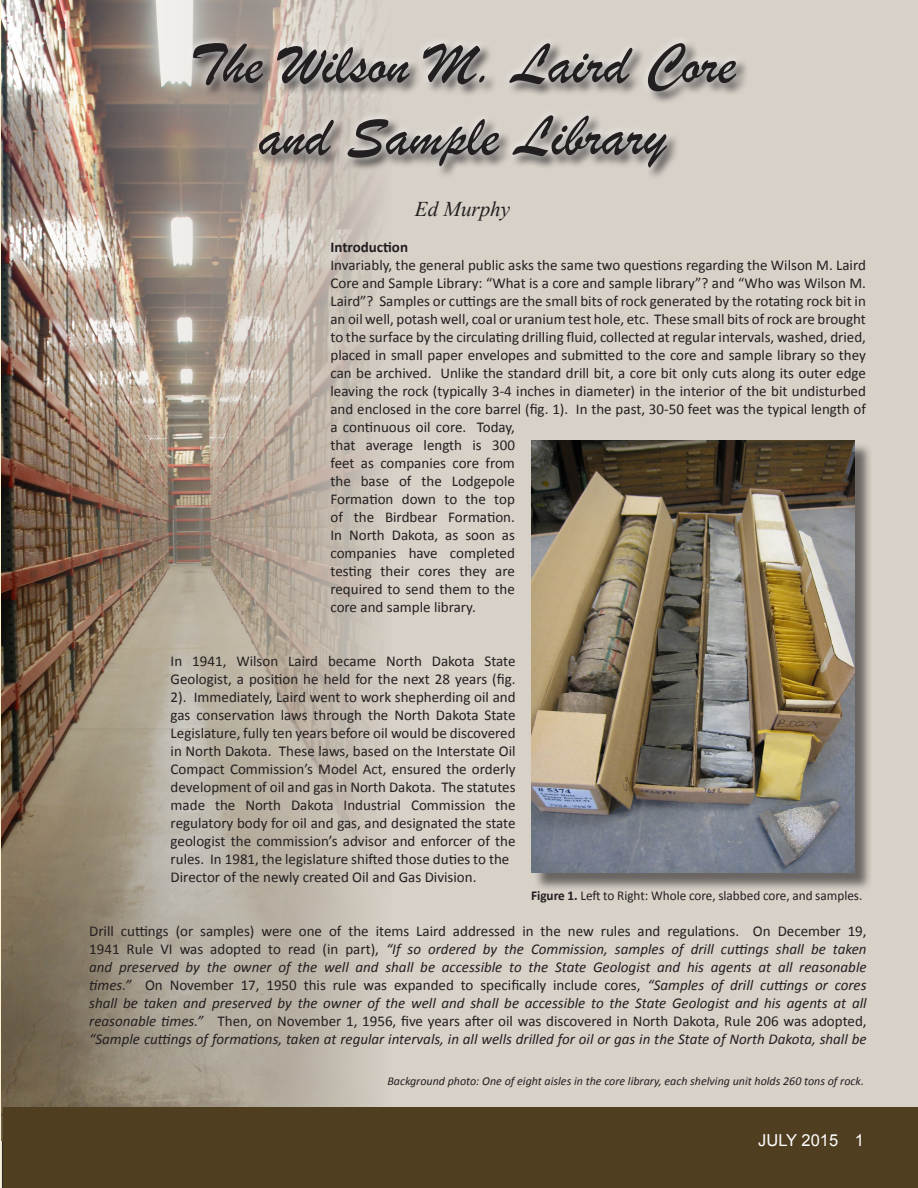
<style>
.page{position:relative;width:918px;height:1188px;background:#fff}
.page>*{position:absolute;margin:0;border:0;box-sizing:border-box;transform-origin:0 0}
.t1{font:italic 21px "Times New Roman";color:#231f20}
.t2{font:16.5px "Arial";color:#fff}
.t3{font:15px/18px "Calibri";color:#231f20}
.t4{font:italic 15px/18px "Calibri";color:#231f20;text-align:justify}
.t5{font:700 15px "Calibri";color:#231f20}
.t6{font:13.5px "Calibri";color:#231f20}
.t7{font:italic 12px "Calibri";color:#231f20}
.s1{font-weight:700}
.s2{font-style:normal}
</style>
<div class="page">
<hr style="left:0;top:0;width:1px;height:1188px;background:#fef2d0">
<div style="left:531px;top:0;width:387px;height:1107px;background:#d7d1c8"></div>
<img style="left:2px;top:0;width:529px;height:1140px">
<div style="left:3px;top:1107px;width:915px;height:81px;background:#503e20"></div>
<svg style="left:191px;top:40px;width:558px;height:140px;background:#cdc6bd"></svg>
<div style="left:184px;top:34px;width:561px;height:142px;background:#fff;opacity:.95"></div>
<svg style="left:259px;top:115px;width:408px;height:53px;background:#9f9994"></svg>
<svg style="left:193px;top:43px;width:543px;height:48px;background:#97928e"></svg>
<div style="left:533px;top:442px;width:340px;height:450px;background:#231f20;opacity:.6"></div>
<img style="left:531px;top:440px;width:323px;height:433px">
<p class="t1" style="left:415px;top:195px;width:97px">Ed Murphy</p>
<p class="t5" style="left:330px;top:237px;width:79px">Introduction</p>
<p class="t3" style="left:330px;top:256px;width:537px">Invariably, the general public asks the same two questions regarding the Wilson M. Laird Core and Sample Library: “What is a core and sample library”? and “Who was Wilson M.<br>Laird”? Samples or cuttings are the small bits of rock generated by the rotating rock bit in an oil well, potash well, coal or uranium test hole, etc. These small bits of rock are brought to the surface by the circulating drilling fluid, collected at regular intervals, washed, dried, placed in small paper envelopes and submitted to the core and sample library so they can be archived. Unlike the standard drill bit, a core bit only cuts along its outer edge leaving the rock (typically 3-4 inches in diameter) in the interior of the bit undisturbed and enclosed in the core barrel (fig. 1). In the past, 30-50 feet was the typical length of a continuous oil core. Today,<br>that average length is 300<br>feet as companies core from<br>the base of the Lodgepole<br>Formation down to the top<br>of the Birdbear Formation.<br>In North Dakota, as soon as<br>companies have completed<br>testing their cores they are<br>required to send them to the<br>core and sample library.</p>
<p class="t3" style="left:171px;top:652px;width:346px">In 1941, Wilson Laird became North Dakota State Geologist, a position he held for the next 28 years (fig.<br>2). Immediately, Laird went to work shepherding oil and gas conservation laws through the North Dakota State Legislature, fully ten years before oil would be discovered in North Dakota. These laws, based on the Interstate Oil Compact Commission’s Model Act, ensured the orderly development of oil and gas in North Dakota. The statutes made the North Dakota Industrial Commission the regulatory body for oil and gas, and designated the state geologist the commission’s advisor and enforcer of the rules. In 1981, the legislature shifted those duties to the Director of the newly created Oil and Gas Division.</p>
<p class="t6" style="left:531px;top:887px;width:333px"><span class="s1">Figure 1.</span> Left to Right: Whole core, slabbed core, and samples.</p>
<p class="t4" style="left:89px;top:921px;width:779px"><span class="s2">Drill cuttings (or samples) were one of the items Laird addressed in the new rules and regulations. On December 19, 1941 Rule VI was adopted to read (in part),</span> “If so ordered by the Commission, samples of drill cuttings shall be taken and preserved by the owner of the well and shall be accessible to the State Geologist and his agents at all reasonable times.” <span class="s2">On November 17, 1950 this rule was expanded to specifically include cores,</span> “Samples of drill cuttings or cores shall be taken and preserved by the owner of the well and shall be accessible to the State Geologist and his agents at all reasonable times.” <span class="s2">Then, on November 1, 1956, five years after oil was discovered in North Dakota, Rule 206 was adopted, </span>“Sample cuttings of formations, taken at regular intervals, in all wells drilled for oil or gas in the State of North Dakota, shall be</p>
<p class="t7" style="left:387px;top:1072px;width:478px">Background photo: One of eight aisles in the core library, each shelving unit holds 260 tons of rock.</p>
<p class="t2" style="left:758px;top:1130px;width:107px">JULY 2015 1</p>
</div>
